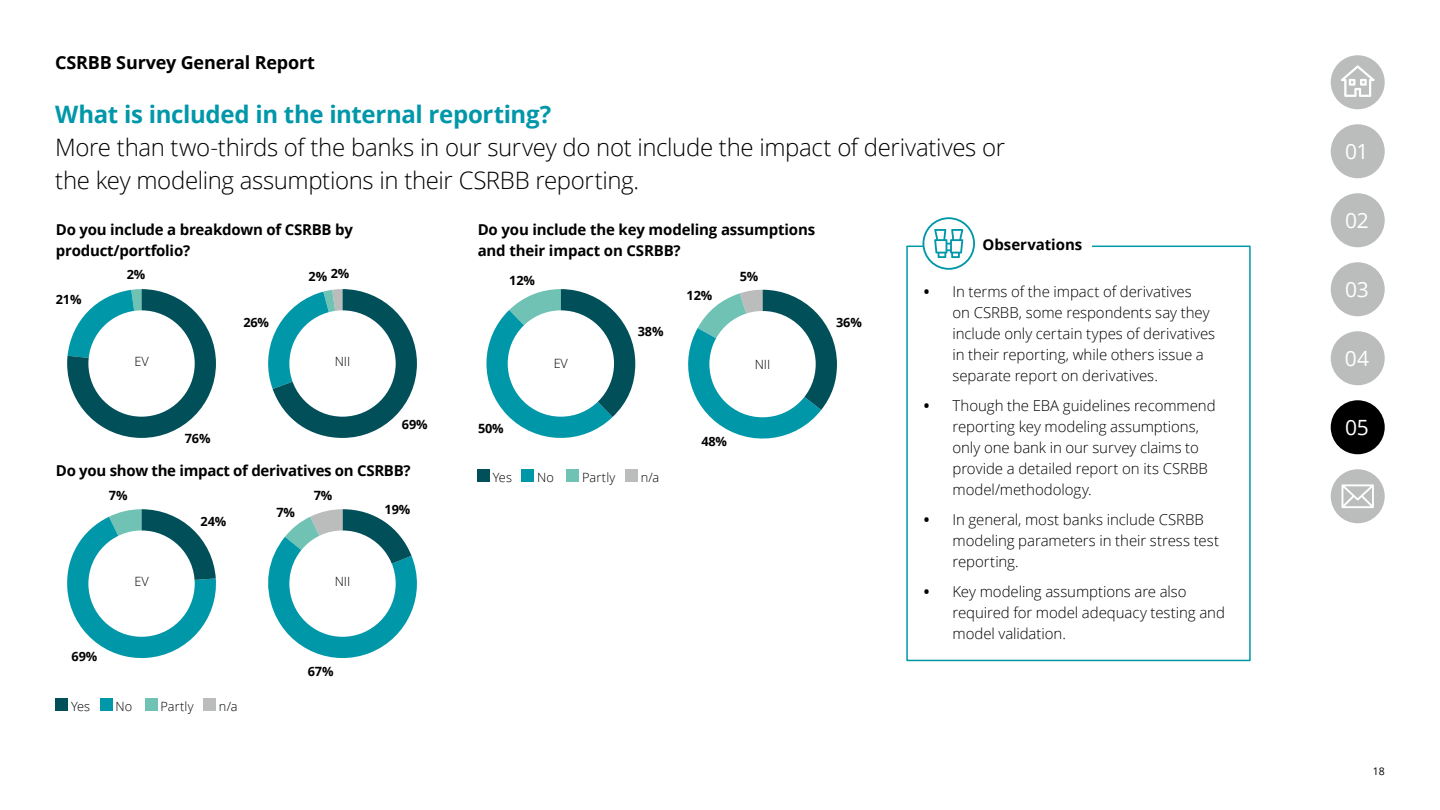
<style>
.page{position:relative;width:1440px;height:810px;background:#fff}
.page>*{position:absolute;margin:0;border:0;box-sizing:border-box;transform-origin:0 0}
.t1{font:300 24px/33px "Open Sans";letter-spacing:-.015em;color:#000}
.t2{font:700 24px "Open Sans";letter-spacing:-.015em;color:#0097a9}
.t3{font:21px "Open Sans";letter-spacing:-.015em;color:#fff}
.t4{font:700 18px "Open Sans";letter-spacing:-.01em;color:#000}
.t5{font:300 15px/21px "Open Sans";letter-spacing:-.005em;color:#000}
.t6{font:700 15px/21px "Open Sans";letter-spacing:-.015em;color:#000}
.t7{font:700 12.75px "Open Sans";letter-spacing:-.01em;color:#000}
.t8{font:300 12.75px "Open Sans";letter-spacing:-.01em;color:#000}
.t9{font:10.5px "Open Sans";color:#000}
.s1{font-weight:700}
</style>
<div class="page">
<svg style="left:67px;top:289px;width:149px;height:149px"></svg>
<div style="left:88px;top:310px;width:107px;height:107px;background:#fff;border-radius:50%"></div>
<svg style="left:268px;top:289px;width:149px;height:149px"></svg>
<div style="left:289px;top:310px;width:107px;height:107px;background:#fff;border-radius:50%"></div>
<svg style="left:67px;top:509px;width:149px;height:150px"></svg>
<div style="left:88px;top:530px;width:107px;height:107px;background:#fff;border-radius:50%"></div>
<svg style="left:268px;top:509px;width:149px;height:149px"></svg>
<div style="left:289px;top:530px;width:107px;height:107px;background:#fff;border-radius:50%"></div>
<svg style="left:486px;top:289px;width:149px;height:149px"></svg>
<div style="left:508px;top:310px;width:106px;height:107px;background:#fff;border-radius:50%"></div>
<svg style="left:688px;top:290px;width:149px;height:149px"></svg>
<div style="left:709px;top:311px;width:107px;height:106px;background:#fff;border-radius:50%"></div>
<div style="left:1331px;top:193px;width:54px;height:54px;background:#bbbcbc;border-radius:50%"></div>
<svg style="left:1331px;top:55px;width:54px;height:54px"></svg>
<div style="left:1331px;top:331px;width:54px;height:54px;background:#bbbcbc;border-radius:50%"></div>
<div style="left:1331px;top:262px;width:54px;height:54px;background:#bbbcbc;border-radius:50%"></div>
<div style="left:1331px;top:124px;width:54px;height:54px;background:#bbbcbc;border-radius:50%"></div>
<div style="left:1331px;top:400px;width:54px;height:54px;background:#000;border-radius:50%"></div>
<svg style="left:1331px;top:469px;width:54px;height:54px"></svg>
<div style="left:55px;top:698px;width:13px;height:13px;background:#004f59"></div>
<div style="left:100px;top:698px;width:13px;height:13px;background:#0097a9"></div>
<div style="left:145px;top:698px;width:13px;height:13px;background:#6fc2b4"></div>
<div style="left:203px;top:698px;width:13px;height:13px;background:#bbbcbc"></div>
<div style="left:906px;top:246px;width:345px;height:415px;border:2px solid #0097a9"></div>
<div style="left:924px;top:241px;width:168px;height:10px;background:#fff"></div>
<svg style="left:922px;top:217px;width:53px;height:53px"></svg>
<div style="left:477px;top:469px;width:13px;height:13px;background:#004f59"></div>
<div style="left:521px;top:469px;width:13px;height:13px;background:#0097a9"></div>
<div style="left:567px;top:469px;width:12px;height:13px;background:#6fc2b4"></div>
<div style="left:625px;top:469px;width:13px;height:13px;background:#bbbcbc"></div>
<p class="t4" style="left:55px;top:50px;width:261px">CSRBB Survey General Report</p>
<h1 class="t2" style="left:55px;top:97px;width:497px">What is included in the internal reporting?</h1>
<h1 class="t1" style="left:55px;top:130px;width:951px">More than two-thirds of the banks in our survey do not include the impact of derivatives or the key modeling assumptions in their CSRBB reporting.</h1>
<p class="t6" style="left:56px;top:219px;width:299px">Do you include a breakdown of CSRBB by product/portfolio?</p>
<p class="t6" style="left:478px;top:219px;width:339px">Do you include the key modeling assumptions and their impact on CSRBB?</p>
<p class="t7" style="left:56px;top:290px;width:27px">21%</p>
<p class="t7" style="left:127px;top:266px;width:20px">2%</p>
<p class="t7" style="left:243px;top:313px;width:27px">26%</p>
<p class="t7" style="left:309px;top:266px;width:42px">2% 2%</p>
<p class="t7" style="left:509px;top:271px;width:27px">12%</p>
<p class="t8" style="left:134px;top:353px;width:16px">EV</p>
<p class="t8" style="left:335px;top:353px;width:17px">NII</p>
<p class="t7" style="left:185px;top:430px;width:27px">76%</p>
<p class="t7" style="left:402px;top:415px;width:27px">69%</p>
<p class="t7" style="left:478px;top:419px;width:27px">50%</p>
<p class="t7" style="left:638px;top:322px;width:27px">38%</p>
<p class="t7" style="left:687px;top:286px;width:27px">12%</p>
<p class="t7" style="left:740px;top:267px;width:20px">5%</p>
<p class="t8" style="left:554px;top:355px;width:16px">EV</p>
<p class="t8" style="left:755px;top:356px;width:17px">NII</p>
<p class="t7" style="left:701px;top:432px;width:27px">48%</p>
<p class="t6" style="left:56px;top:459px;width:356px">Do you show the impact of derivatives on CSRBB?</p>
<p class="t7" style="left:109px;top:486px;width:20px">7%</p>
<p class="t7" style="left:314px;top:486px;width:20px">7%</p>
<p class="t7" style="left:201px;top:512px;width:27px">24%</p>
<p class="t7" style="left:277px;top:503px;width:20px">7%</p>
<p class="t8" style="left:134px;top:573px;width:16px">EV</p>
<p class="t8" style="left:335px;top:573px;width:17px">NII</p>
<p class="t7" style="left:385px;top:501px;width:27px">19%</p>
<p class="t8" style="left:493px;top:469px;width:21px">Yes</p>
<p class="t8" style="left:537px;top:469px;width:18px">No</p>
<p class="t8" style="left:582px;top:469px;width:35px">Partly</p>
<p class="t8" style="left:641px;top:469px;width:20px">n/a</p>
<p class="t7" style="left:836px;top:313px;width:27px">36%</p>
<p class="t7" style="left:72px;top:647px;width:27px">69%</p>
<p class="t8" style="left:71px;top:697px;width:21px">Yes</p>
<p class="t8" style="left:116px;top:697px;width:18px">No</p>
<p class="t8" style="left:161px;top:697px;width:35px">Partly</p>
<p class="t8" style="left:219px;top:697px;width:20px">n/a</p>
<p class="t7" style="left:308px;top:662px;width:27px">67%</p>
<p class="t6" style="left:982px;top:233px;width:101px">Observations</p>
<p class="t5" style="left:952px;top:281px;width:264px;text-indent:-28px"><span class="s1">•</span> In terms of the impact of derivatives<br>on CSRBB, some respondents say they include only certain types of derivatives in their reporting, while others issue a separate report on derivatives.</p>
<p class="t5" style="left:952px;top:395px;width:265px;text-indent:-28px"><span class="s1">•</span> Though the EBA guidelines recommend reporting key modeling assumptions, only one bank in our survey claims to provide a detailed report on its CSRBB model/methodology.</p>
<p class="t5" style="left:952px;top:509px;width:268px;text-indent:-28px"><span class="s1">•</span> In general, most banks include CSRBB modeling parameters in their stress test reporting.</p>
<p class="t5" style="left:952px;top:581px;width:274px;text-indent:-28px"><span class="s1">•</span> Key modeling assumptions are also required for model adequacy testing and model validation.</p>
<h2 class="t3" style="left:1345px;top:137px;width:25px">01</h2>
<h2 class="t3" style="left:1345px;top:206px;width:25px">02</h2>
<h2 class="t3" style="left:1345px;top:275px;width:25px">03</h2>
<h2 class="t3" style="left:1345px;top:344px;width:26px">04</h2>
<h2 class="t3" style="left:1345px;top:413px;width:25px">05</h2>
<p class="t9" style="left:1373px;top:764px;width:13px">18</p>
</div>
